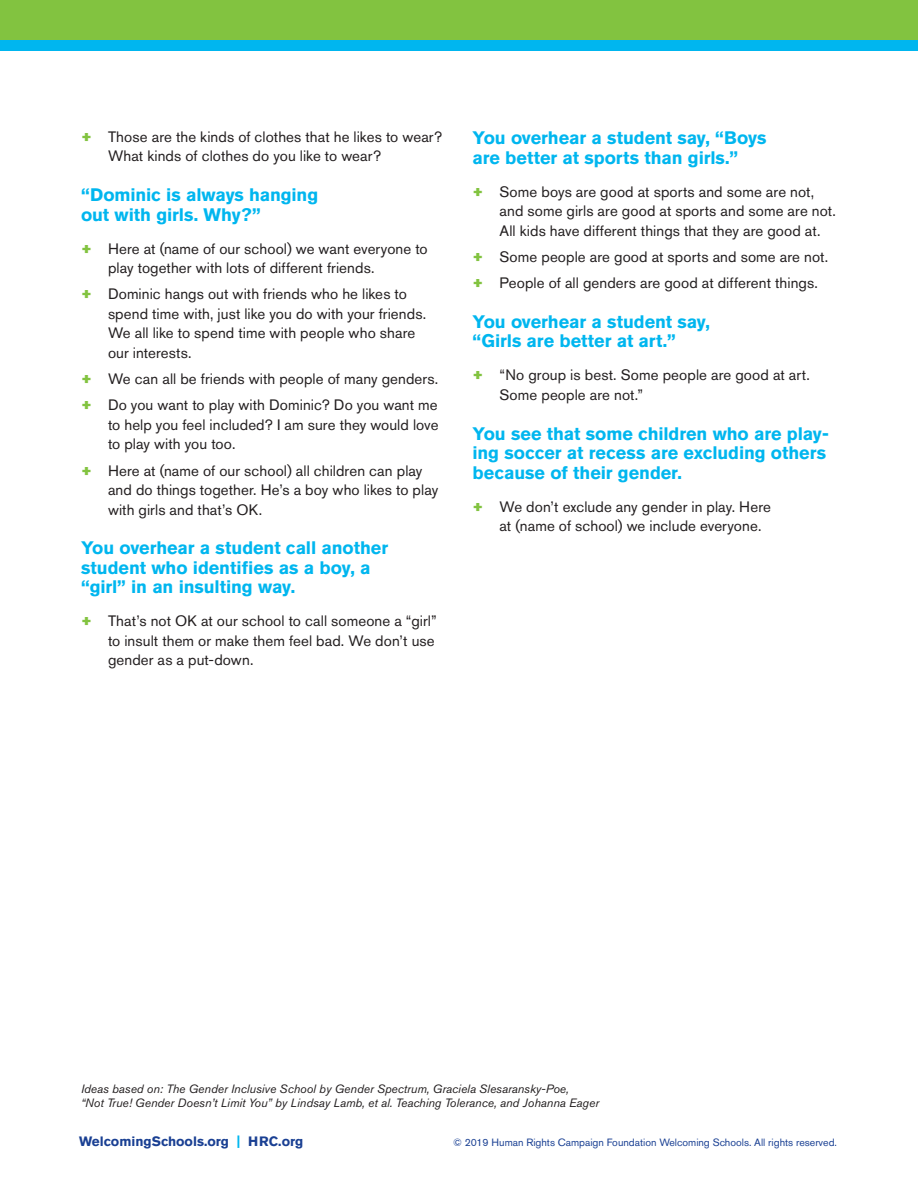
<style>
.page{position:relative;width:918px;height:1188px;background:#fff}
.page>*{position:absolute;margin:0;border:0;box-sizing:border-box;transform-origin:0 0}
.Subhead{font:700 18px/19.5px "Akzidenz Grotesk Pro";letter-spacing:-.005em;color:#00b6ef}
.t1{font:15px/19.5px "Akzidenz Grotesk Pro";letter-spacing:.005em;color:#231f20}
.t2{font:700 13.5px "Akzidenz Grotesk Pro";color:#1a4093}
.t3{font:italic 12px "Akzidenz Grotesk Pro";color:#231f20}
.t4{font:10.5px "Akzidenz Grotesk Pro";color:#1a4093}
.s1{font-family:"Akzidenz Grotesk Pro Super";color:#82c340}
.s2{color:#00b6ef}
</style>
<div class="page">
<div style="left:0;top:0;width:918px;height:40px;background:#82c340"></div>
<div style="left:0;top:40px;width:918px;height:11px;background:#00b6ef"></div>
<p class="t1" style="left:108px;top:127px;width:336px;text-indent:-27px"><span class="s1">+</span> Those are the kinds of clothes that he likes to wear?<br>What kinds of clothes do you like to wear?</p>
<p class="Subhead" style="left:81px;top:185px;width:239px">“Dominic is always hanging out with girls. Why?”</p>
<p class="t1" style="left:108px;top:239px;width:321px;text-indent:-27px"><span class="s1">+</span> Here at (name of our school) we want everyone to play together with lots of different friends.</p>
<p class="t1" style="left:108px;top:284px;width:320px;text-indent:-27px"><span class="s1">+</span> Dominic hangs out with friends who he likes to spend time with, just like you do with your friends.<br>We all like to spend time with people who share our interests.</p>
<p class="t1" style="left:81px;top:369px;width:359px"><span class="s1">+</span> We can all be friends with people of many genders.</p>
<p class="t1" style="left:108px;top:395px;width:332px;text-align:justify;text-indent:-27px"><span class="s1">+</span> Do you want to play with Dominic? Do you want me to help you feel included? I am sure they would love to play with you too.</p>
<p class="t1" style="left:108px;top:461px;width:332px;text-indent:-27px"><span class="s1">+</span> Here at (name of our school) all children can play and do things together. He’s a boy who likes to play with girls and that’s OK.</p>
<p class="Subhead" style="left:81px;top:538px;width:309px">You overhear a student call another student who identifies as a boy, a “girl” in an insulting way.</p>
<p class="t1" style="left:108px;top:611px;width:330px;text-indent:-27px"><span class="s1">+</span> That’s not OK at our school to call someone a “girl” to insult them or make them feel bad. We don’t use gender as a put-down.</p>
<p class="Subhead" style="left:472px;top:128px;width:295px">You overhear a student say, “Boys are better at sports than girls.”</p>
<p class="t1" style="left:500px;top:182px;width:338px;text-indent:-27px"><span class="s1">+</span> Some boys are good at sports and some are not, and some girls are good at sports and some are not.<br>All kids have different things that they are good at.</p>
<p class="t1" style="left:472px;top:247px;width:357px"><span class="s1">+</span> Some people are good at sports and some are not.</p>
<p class="t1" style="left:472px;top:273px;width:347px"><span class="s1">+</span> People of all genders are good at different things.</p>
<p class="Subhead" style="left:472px;top:312px;width:239px">You overhear a student say, “Girls are better at art.”</p>
<p class="t1" style="left:500px;top:365px;width:312px;text-indent:-27px"><span class="s1">+</span> “No group is best. Some people are good at art.<br>Some people are not.”</p>
<p class="Subhead" style="left:472px;top:423px;width:358px">You see that some children who are play&shy;ing soccer at recess are excluding others because of their gender.</p>
<p class="t1" style="left:500px;top:497px;width:273px;text-indent:-27px"><span class="s1">+</span> We don’t exclude any gender in play. Here at (name of school) we include everyone.</p>
<p class="t3" style="left:81px;top:1081px;width:489px">Ideas based on: The Gender Inclusive School by Gender Spectrum, Graciela Slesaransky-Poe,</p>
<p class="t3" style="left:81px;top:1095px;width:520px">“Not True! Gender Doesn’t Limit You” by Lindsay Lamb, et al. Teaching Tolerance, and Johanna Eager</p>
<p class="t2" style="left:79px;top:1133px;width:226px">WelcomingSchools.org <span class="s2">|</span> HRC.org</p>
<p class="t4" style="left:453px;top:1136px;width:385px">© 2019 Human Rights Campaign Foundation Welcoming Schools. All rights reserved.</p>
</div>
